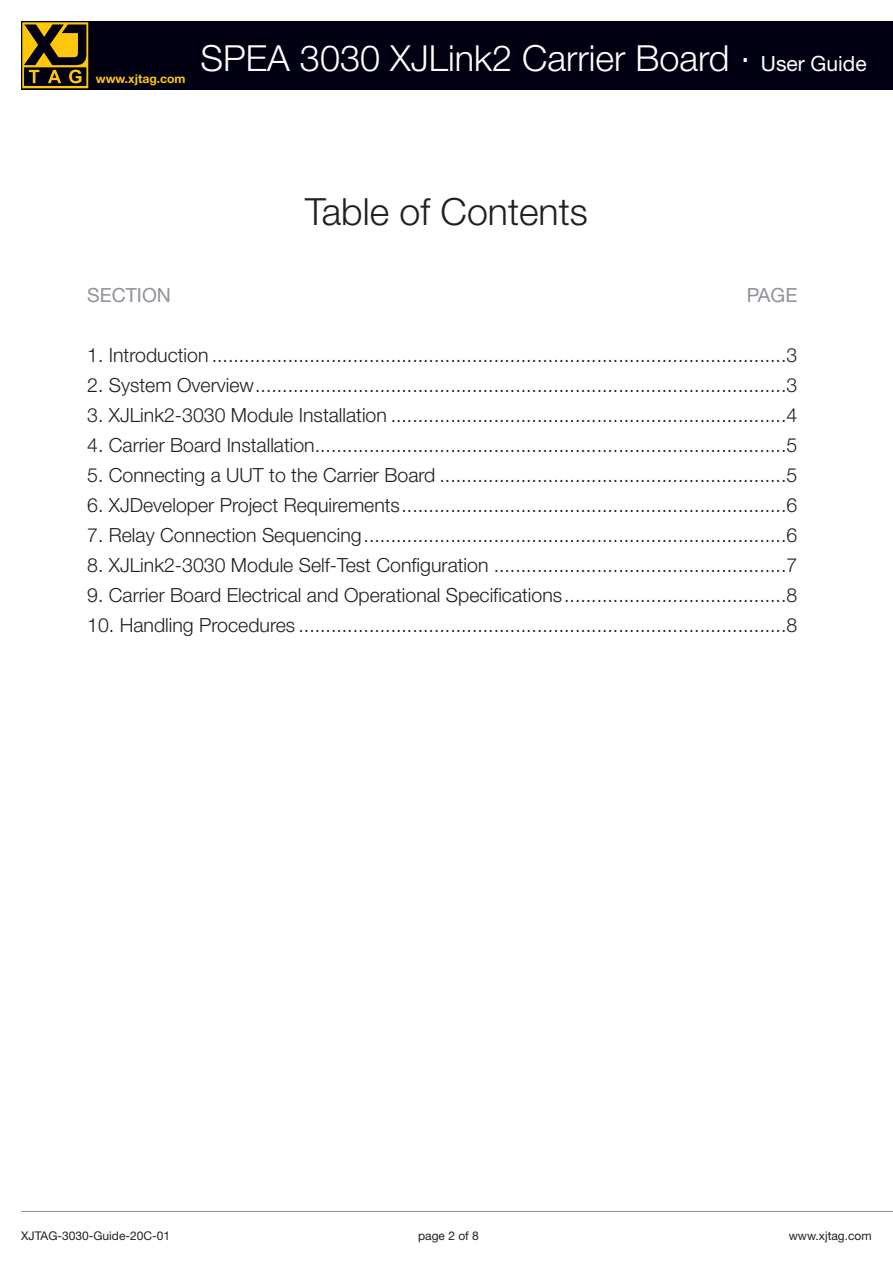
<style>
.page{position:relative;width:893px;height:1263px;background:#fff}
.page>*{position:absolute;margin:0;border:0;box-sizing:border-box;transform-origin:0 0}
.t1{font:300 37.5px "Helvetica Neue LT";color:#231f20}
.t2{font:300 36px "Helvetica Neue LT";color:#fff}
.t3{font:300 19.5px "Helvetica Neue LT";color:#231f20}
.t4{font:19.5px "Helvetica Neue LT";color:#8f9299}
.t5{font:700 12.15px "Helvetica Neue LT";color:#fec70c}
.t6{font:12px "Helvetica Neue LT";color:#231f20}
.s1{font-weight:400;font-size:21px}
</style>
<div class="page">
<hr style="left:21px;top:1211px;width:872px;height:1px;background:#8f9299">
<div style="left:21px;top:21px;width:872px;height:68px;background:#000012"></div>
<svg style="left:22px;top:22px;width:66px;height:66px"></svg>
<p class="t5" style="left:96px;top:72px;width:91px">www.xjtag.com</p>
<h2 class="t2" style="left:201px;top:36px;width:667px">SPEA 3030 XJLink2 Carrier Board <sup>.</sup> <span class="s1">User Guide</span></h2>
<h1 class="t1" style="left:305px;top:189px;width:284px">Table of Contents</h1>
<p class="t4" style="left:87px;top:283px;width:85px">SECTION</p>
<p class="t4" style="left:747px;top:283px;width:52px">PAGE</p>
<p class="t3" style="left:87px;top:343px;width:712px">1. Introduction ..........................................................................................................3</p>
<p class="t3" style="left:87px;top:373px;width:712px">2. System Overview..................................................................................................3</p>
<p class="t3" style="left:87px;top:403px;width:712px">3. XJLink2-3030 Module Installation .........................................................................4</p>
<p class="t3" style="left:87px;top:433px;width:712px">4. Carrier Board Installation.......................................................................................5</p>
<p class="t3" style="left:87px;top:463px;width:712px">5. Connecting a UUT to the Carrier Board ................................................................5</p>
<p class="t3" style="left:87px;top:493px;width:712px">6. XJDeveloper Project Requirements.......................................................................6</p>
<p class="t3" style="left:87px;top:523px;width:712px">7. Relay Connection Sequencing..............................................................................6</p>
<p class="t3" style="left:87px;top:553px;width:712px">8. XJLink2-3030 Module Self-Test Configuration ......................................................7</p>
<p class="t3" style="left:87px;top:583px;width:712px">9. Carrier Board Electrical and Operational Specifications.........................................8</p>
<p class="t3" style="left:87px;top:613px;width:712px">10. Handling Procedures ..........................................................................................8</p>
<p class="t6" style="left:21px;top:1229px;width:150px">XJTAG-3030-Guide-20C-01</p>
<p class="t6" style="left:418px;top:1229px;width:62px">page 2 of 8</p>
<p class="t6" style="left:789px;top:1229px;width:84px">www.xjtag.com</p>
</div>
